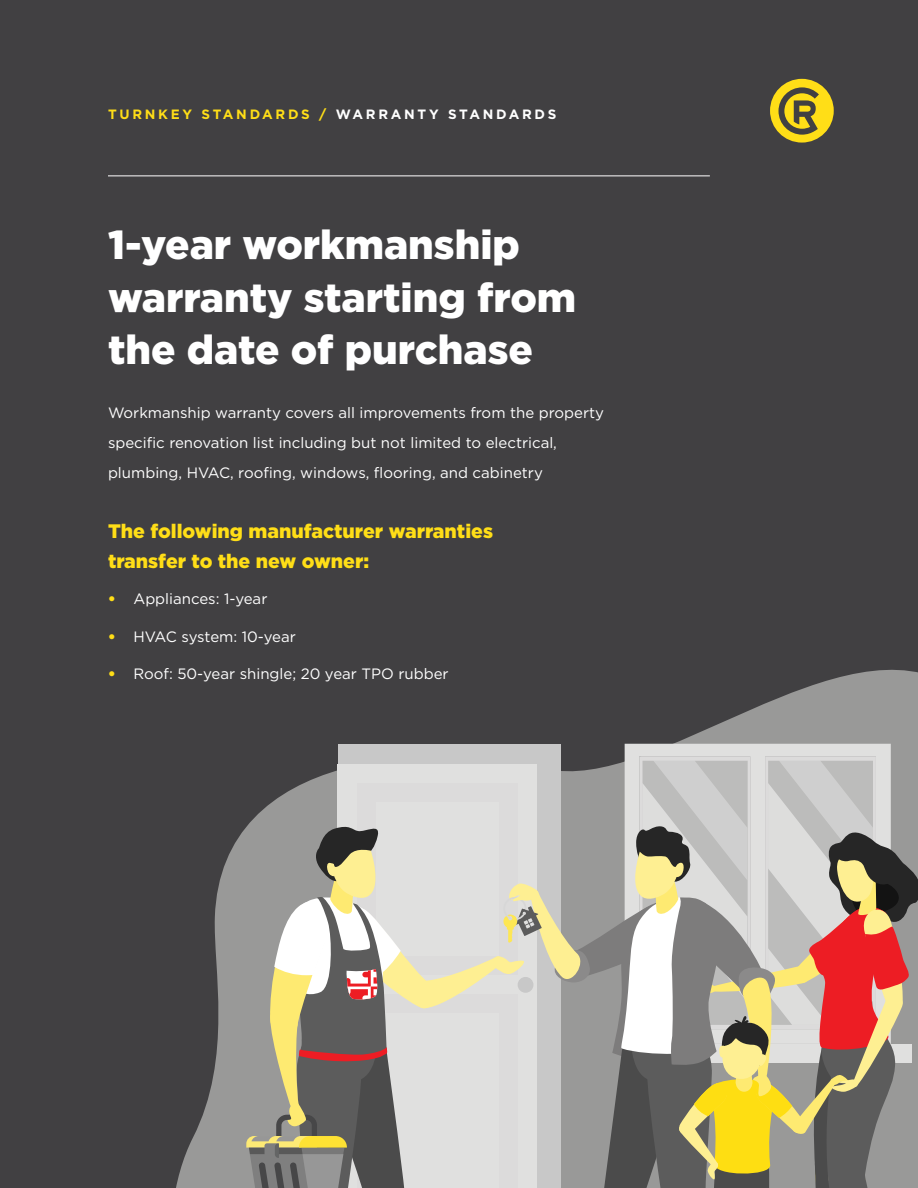
<style>
.page{position:relative;width:918px;height:1188px;background:#414042}
.page>*{position:absolute;margin:0;border:0;box-sizing:border-box;transform-origin:0 0}
.t1{font:900 40.5px/52.5px "Gotham";color:#fff}
.t2{font:900 19.5px/30px "Gotham";color:#ffde17}
.t3{font:15px/30px "Gotham";color:#fff}
.t4{font:700 13.5px "Gotham";letter-spacing:.2em;color:#ffde17}
.s1{color:#fff}
.s2{font-weight:900;color:#ffde17}
</style>
<div class="page">
<hr style="left:108px;top:176px;width:602px;height:1px;background:#fff">
<div style="left:770px;top:79px;width:64px;height:64px;background:#ffde17;border-radius:50%"></div>
<svg style="left:779px;top:87px;width:40px;height:48px"></svg>
<svg style="left:176px;top:669px;width:742px;height:519px"></svg>
<div style="left:338px;top:744px;width:222px;height:444px;background:#c8c8c8"></div>
<div style="left:625px;top:744px;width:266px;height:12px;background:#e0e0df"></div>
<svg style="left:246px;top:756px;width:672px;height:432px;background:#b5ac9f"></svg>
<p class="t4" style="left:108px;top:105px;width:450px">TURNKEY STANDARDS / <span class="s1">WARRANTY STANDARDS</span></p>
<h1 class="t1" style="left:108px;top:218px;width:470px">1-year workmanship warranty starting from the date of purchase</h1>
<p class="t3" style="left:108px;top:398px;width:498px">Workmanship warranty covers all improvements from the property specific renovation list including but not limited to electrical, plumbing, HVAC, roofing, windows, flooring, and cabinetry</p>
<h2 class="t2" style="left:108px;top:516px;width:387px">The following manufacturer warranties transfer to the new owner:</h2>
<p class="t3" style="left:108px;top:584px;width:161px"><span class="s2">•</span> Appliances: 1-year</p>
<p class="t3" style="left:108px;top:621px;width:189px"><span class="s2">•</span> HVAC system: 10-year</p>
<p class="t3" style="left:108px;top:659px;width:342px"><span class="s2">•</span> Roof: 50-year shingle; 20 year TPO rubber</p>
</div>
